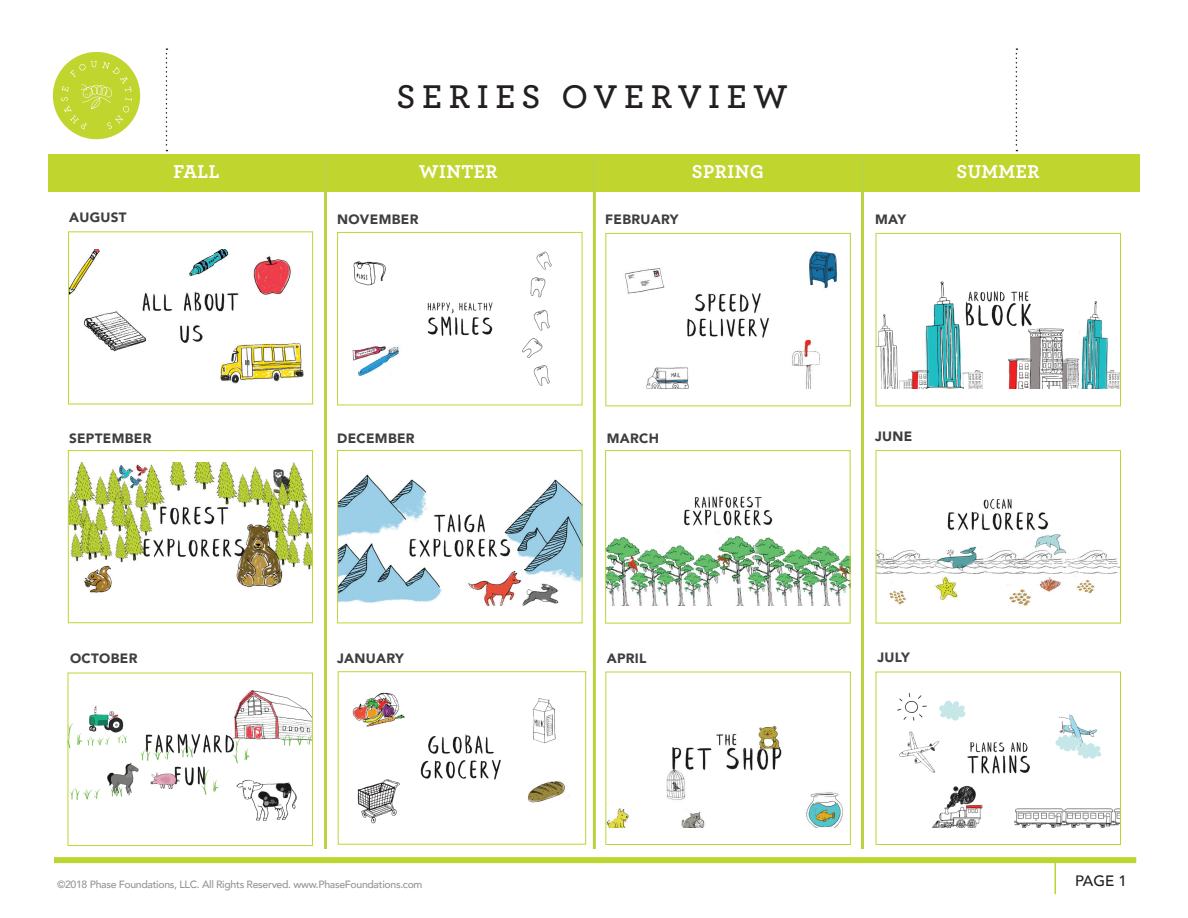
<style>
.page{position:relative;width:1188px;height:918px;background:#fff}
.page>*{position:absolute;margin:0;border:0;box-sizing:border-box;transform-origin:0 0}
.t1{font:600 34.5px "Archer";letter-spacing:.19em;color:#231f20}
.t2{font:700 19.5px "Archer";letter-spacing:.025em;color:#fff}
.t3{font:500 15px "Avenir";color:#231f20}
.t4{font:900 13.5px "Avenir";letter-spacing:.025em;color:#3e3e3f}
.t5{font:500 10.5px "Avenir";letter-spacing:-.03em;color:#939598}
</style>
<div class="page">
<div style="left:54px;top:857px;width:1082px;height:6px;background:#bcd531"></div>
<hr style="left:1054px;top:860px;width:2px;height:34px;background:#bcd531">
<div style="left:48px;top:155px;width:1092px;height:37px;background:#c1d52f"></div>
<hr style="left:324px;top:157px;width:3px;height:692px;background:#bcd341">
<hr style="left:593px;top:157px;width:3px;height:692px;background:#bcd341">
<hr style="left:861px;top:157px;width:3px;height:692px;background:#bcd341">
<img style="left:70px;top:249px;width:234px;height:135px">
<div style="left:68px;top:232px;width:245px;height:172px;border:1px solid #bed630"></div>
<img style="left:70px;top:462px;width:241px;height:131px">
<div style="left:68px;top:450px;width:245px;height:173px;border:1px solid #bed630"></div>
<img style="left:70px;top:691px;width:241px;height:130px">
<div style="left:68px;top:673px;width:245px;height:173px;border:1px solid #bed630"></div>
<img style="left:352px;top:251px;width:200px;height:135px">
<div style="left:337px;top:232px;width:245px;height:173px;border:1px solid #bed630"></div>
<img style="left:339px;top:474px;width:241px;height:131px">
<div style="left:337px;top:450px;width:245px;height:173px;border:1px solid #bed630"></div>
<img style="left:352px;top:692px;width:217px;height:132px">
<img style="left:624px;top:251px;width:214px;height:137px">
<div style="left:606px;top:233px;width:245px;height:173px;border:1px solid #bbd531"></div>
<img style="left:608px;top:726px;width:235px;height:101px">
<div style="left:606px;top:672px;width:245px;height:173px;border:1px solid #bed630"></div>
<img style="left:878px;top:281px;width:241px;height:107px">
<div style="left:876px;top:233px;width:245px;height:173px;border:1px solid #bed630"></div>
<img style="left:878px;top:498px;width:241px;height:108px">
<div style="left:876px;top:450px;width:245px;height:173px;border:1px solid #bed630"></div>
<img style="left:897px;top:693px;width:222px;height:134px">
<div style="left:876px;top:672px;width:245px;height:173px;border:1px solid #bed630"></div>
<svg style="left:166px;top:48px;width:1px;height:103px"></svg>
<svg style="left:1016px;top:48px;width:1px;height:103px"></svg>
<div style="left:53px;top:52px;width:87px;height:87px;background:#c1d52f;border-radius:50%"></div>
<svg style="left:61px;top:61px;width:71px;height:68px"></svg>
<img style="left:607px;top:496px;width:241px;height:110px">
<div style="left:605px;top:450px;width:245px;height:173px;border:1px solid #bbd531"></div>
<h1 class="t1" style="left:397px;top:71px;width:393px">SERIES OVERVIEW</h1>
<p class="t4" style="left:69px;top:208px;width:59px">AUGUST</p>
<h2 class="t2" style="left:173px;top:156px;width:47px">FALL</h2>
<h2 class="t2" style="left:419px;top:156px;width:80px">WINTER</h2>
<h2 class="t2" style="left:692px;top:156px;width:74px">SPRING</h2>
<h2 class="t2" style="left:957px;top:156px;width:85px">SUMMER</h2>
<p class="t4" style="left:337px;top:210px;width:83px">NOVEMBER</p>
<p class="t4" style="left:605px;top:210px;width:75px">FEBRUARY</p>
<p class="t4" style="left:875px;top:210px;width:33px">MAY</p>
<p class="t4" style="left:69px;top:430px;width:84px">SEPTEMBER</p>
<p class="t4" style="left:337px;top:430px;width:79px">DECEMBER</p>
<p class="t4" style="left:607px;top:430px;width:54px">MARCH</p>
<p class="t4" style="left:875px;top:428px;width:39px">JUNE</p>
<p class="t4" style="left:70px;top:649px;width:69px">OCTOBER</p>
<p class="t4" style="left:337px;top:649px;width:68px">JANUARY</p>
<p class="t4" style="left:607px;top:649px;width:41px">APRIL</p>
<p class="t4" style="left:878px;top:648px;width:34px">JULY</p>
<p class="t5" style="left:57px;top:877px;width:367px">©2018 Phase Foundations, LLC. All Rights Reserved. www.PhaseFoundations.com</p>
<p class="t3" style="left:1075px;top:871px;width:53px">PAGE 1</p>
</div>
